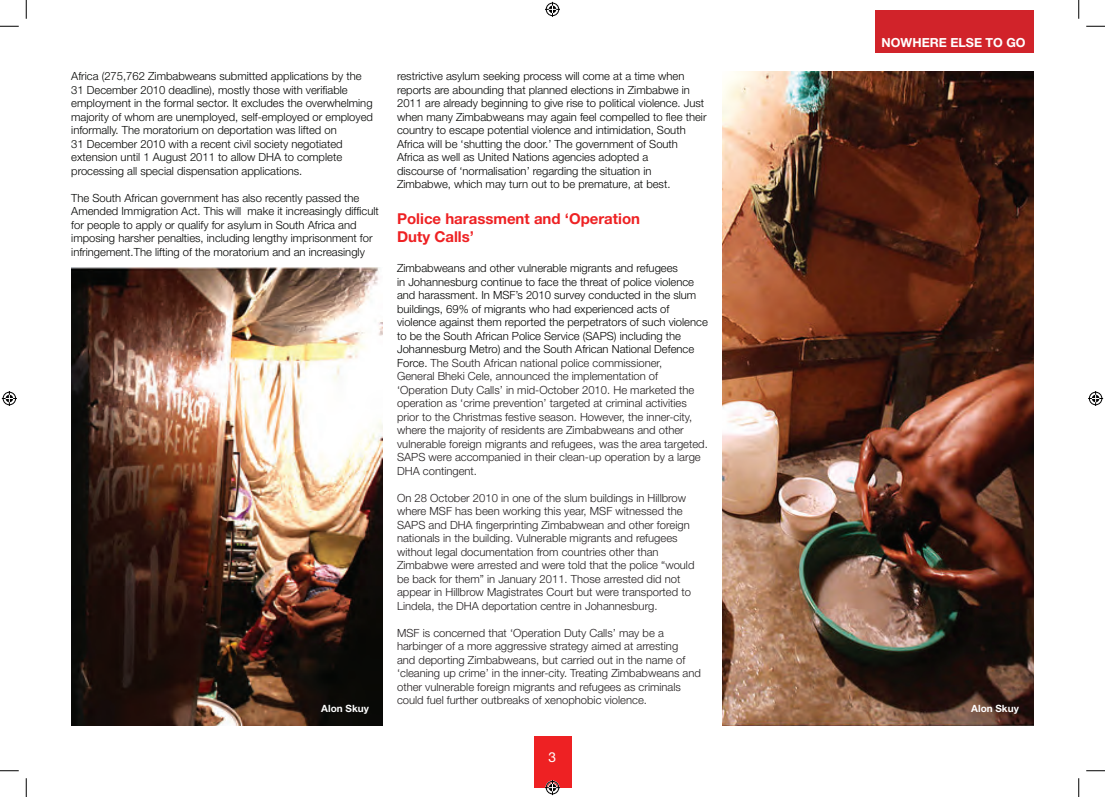
<style>
.page{position:relative;width:1105px;height:797px;background:#fff}
.page>*{position:absolute;margin:0;border:0;box-sizing:border-box;transform-origin:0 0}
.t1{font:700 15px/18px "Helvetica Neue";color:#ee2123}
.t2{font:13.75px "Helvetica Neue";color:#fff}
.t3{font:700 12.5px "Helvetica Neue";color:#fff}
.t4{font:300 11.25px/13.5px "Helvetica Neue";color:#231f20}
.t5{font:300 11.25px/13.5px "Helvetica Neue";color:#040503}
.t6{font:700 10px "Helvetica Neue";color:#fff}
.s1{color:#040503}
</style>
<div class="page">
<img style="left:723px;top:71px;width:311px;height:654px">
<img style="left:71px;top:267px;width:311px;height:458px">
<div style="left:534px;top:736px;width:38px;height:52px;background:#ee2123"></div>
<div style="left:875px;top:10px;width:159px;height:43px;background:#d1232a"></div>
<svg style="left:0;top:25px;width:19px;height:2px"></svg>
<svg style="left:1086px;top:25px;width:19px;height:2px"></svg>
<svg style="left:0;top:770px;width:19px;height:1px"></svg>
<svg style="left:1086px;top:770px;width:19px;height:1px"></svg>
<svg style="left:25px;top:0;width:2px;height:19px"></svg>
<svg style="left:25px;top:778px;width:2px;height:19px"></svg>
<svg style="left:1078px;top:0;width:1px;height:19px"></svg>
<svg style="left:1078px;top:778px;width:1px;height:19px"></svg>
<svg style="left:545px;top:2px;width:15px;height:15px"></svg>
<svg style="left:545px;top:780px;width:15px;height:15px"></svg>
<svg style="left:2px;top:391px;width:15px;height:15px"></svg>
<svg style="left:1088px;top:391px;width:15px;height:15px"></svg>
<p class="t3" style="left:882px;top:34px;width:145px">Nowhere else to go</p>
<p class="t5" style="left:71px;top:69px;width:303px">Africa (275,762 Zimbabweans submitted applications by the 31 December 2010 deadline), mostly those with verifiable employment in the formal sector. It excludes the overwhelming majority of whom are unemployed, self-employed or employed informally. The moratorium on deportation was lifted on<br>31 December 2010 with a recent civil society negotiated extension until 1 August 2011 to allow DHA to complete processing all special dispensation applications.</p>
<p class="t5" style="left:71px;top:191px;width:309px">The South African government has also recently passed the Amended Immigration Act. This will make it increasingly difficult for people to apply or qualify for asylum in South Africa and imposing harsher penalties, including lengthy imprisonment for infringement.The lifting of the moratorium and an increasingly</p>
<p class="t5" style="left:397px;top:69px;width:311px">restrictive asylum seeking process will come at a time when reports are abounding that planned elections in Zimbabwe in 2011 are already beginning to give rise to political violence. Just when many Zimbabweans may again feel compelled to flee their country to escape potential violence and intimidation, South Africa will be ‘shutting the door.’ The government of South Africa as well as United Nations agencies adopted a<br>discourse of ‘normalisation’ regarding the situation in Zimbabwe, which may turn out to be premature, at best.</p>
<h1 class="t1" style="left:397px;top:209px;width:245px">Police harassment and ‘Operation<br>Duty Calls’</h1>
<p class="t4" style="left:397px;top:261px;width:312px"><span class="s1">Zimbabweans and other vulnerable migrants and refugees<br>in Johannesburg continue to face the threat of police violence and harassment. In MSF’s 2010 survey conducted in the slum buildings, 69% of migrants who had experienced acts of violence against them reported the perpetrators of such violence to be the South African Police Service (SAPS) including the Johannesburg Metro) and the South African National Defence Force.</span> The South African national police commissioner,<br>General Bheki Cele, announced the implementation of ‘Operation Duty Calls’ in mid-October 2010. He marketed the operation as ‘crime prevention’ targeted at criminal activities prior to the Christmas festive season. However, the inner-city, where the majority of residents are Zimbabweans and other vulnerable foreign migrants and refugees, was the area targeted.<br>SAPS were accompanied in their clean-up operation by a large DHA contingent.</p>
<p class="t4" style="left:397px;top:491px;width:299px">On 28 October 2010 in one of the slum buildings in Hillbrow where MSF has been working this year, MSF witnessed the SAPS and DHA fingerprinting Zimbabwean and other foreign nationals in the building. Vulnerable migrants and refugees without legal documentation from countries other than Zimbabwe were arrested and were told that the police “would be back for them” in January 2011. Those arrested did not appear in Hillbrow Magistrates Court but were transported to Lindela, the DHA deportation centre in Johannesburg.</p>
<p class="t4" style="left:397px;top:626px;width:305px">MSF is concerned that ‘Operation Duty Calls’ may be a harbinger of a more aggressive strategy aimed at arresting<br>and deporting Zimbabweans, but carried out in the name of ‘cleaning up crime’ in the inner-city. Treating Zimbabweans and other vulnerable foreign migrants and refugees as criminals could fuel further outbreaks of xenophobic violence.</p>
<p class="t6" style="left:321px;top:702px;width:49px">Alon Skuy</p>
<p class="t6" style="left:971px;top:702px;width:49px">Alon Skuy</p>
<p class="t2" style="left:548px;top:748px;width:9px">3</p>
</div>
